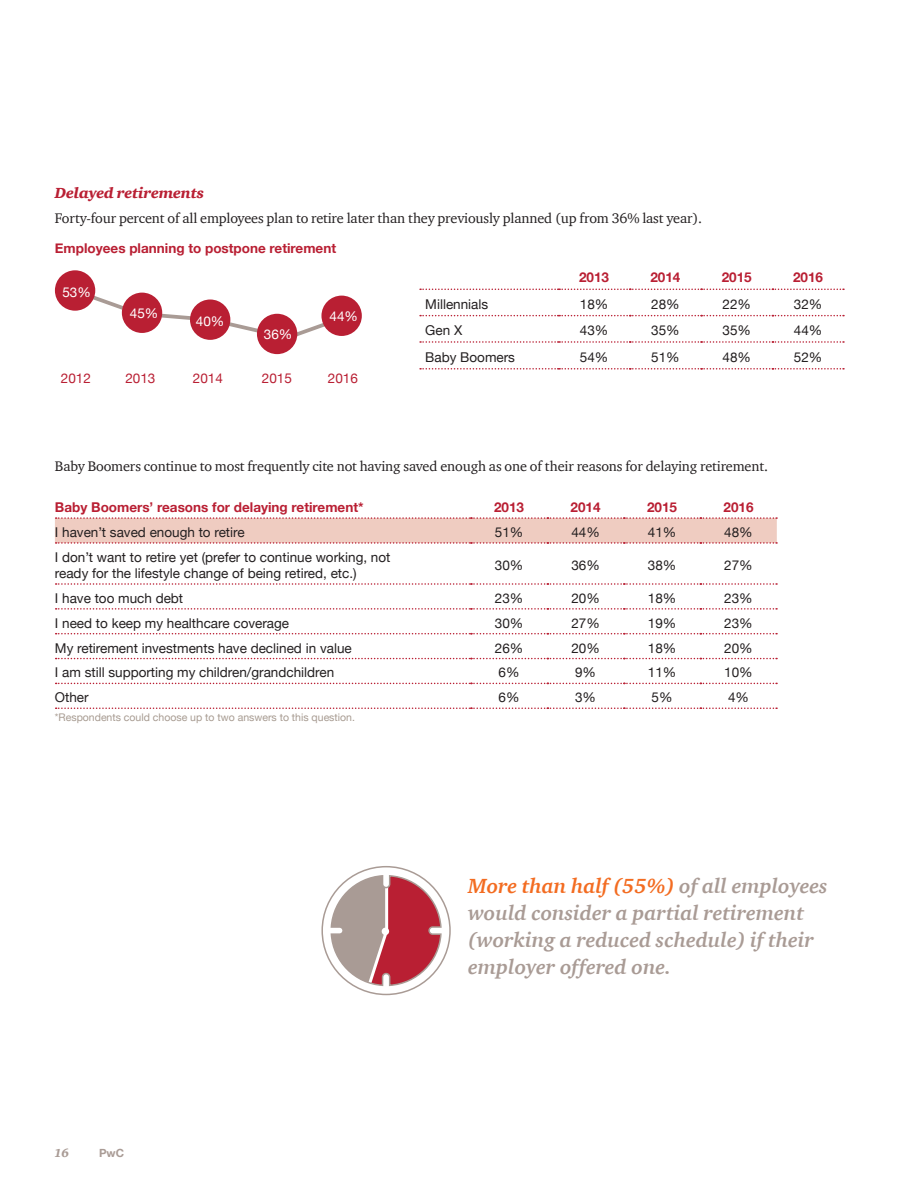
<style>
.page{position:relative;width:918px;height:1188px;background:#fff}
.page>*{position:absolute;margin:0;border:0;box-sizing:border-box;transform-origin:0 0}
.callout_color{font:italic 700 21px/27px "ITC Charter Com";color:#a99b95}
.Headline_3{font:italic 900 15px "ITC Charter Com";letter-spacing:-.01em;color:#b91f33}
.body_text{font:14.25px "ITC Charter Com";letter-spacing:-.01em;color:#231f20}
.Table_text{font:13.5px/16.2px "Helvetica Neue";color:#231f20}
.Table_header{font:700 13.5px "Helvetica Neue";color:#b91f33}
.Chart_title{font:700 13.5px "Helvetica Neue";color:#b91f33}
.Years{font:13.5px "Helvetica Neue";color:#b91f33}
.Number_in_circle{font:13.5px "Helvetica Neue";color:#fff}
.t1{font:italic 900 12px "ITC Charter Com";color:#a99b95}
.t2{font:700 11.25px "Helvetica Neue";color:#a99b95}
.Footnote{font:10.5px "Helvetica Neue";color:#a79b91}
.s1{color:#f36c21}
</style>
<div class="page">
<svg style="left:86px;top:290px;width:259px;height:51px"></svg>
<svg style="left:56px;top:658px;width:721px;height:1px"></svg>
<svg style="left:56px;top:608px;width:721px;height:2px"></svg>
<svg style="left:56px;top:633px;width:721px;height:1px"></svg>
<svg style="left:55px;top:517px;width:722px;height:27px"></svg>
<svg style="left:56px;top:583px;width:721px;height:2px"></svg>
<svg style="left:56px;top:683px;width:721px;height:1px"></svg>
<svg style="left:56px;top:708px;width:721px;height:1px"></svg>
<svg style="left:420px;top:289px;width:424px;height:1px"></svg>
<svg style="left:420px;top:341px;width:424px;height:2px"></svg>
<svg style="left:420px;top:315px;width:424px;height:1px"></svg>
<svg style="left:420px;top:368px;width:424px;height:2px"></svg>
<div style="left:257px;top:314px;width:40px;height:40px;background:#b91f33;border-radius:50%"></div>
<div style="left:190px;top:300px;width:40px;height:40px;background:#b91f33;border-radius:50%"></div>
<div style="left:55px;top:270px;width:40px;height:41px;background:#b91f33;border-radius:50%"></div>
<div style="left:122px;top:293px;width:40px;height:40px;background:#b91f33;border-radius:50%"></div>
<div style="left:321px;top:296px;width:41px;height:40px;background:#b91f33;border-radius:50%"></div>
<svg style="left:321px;top:866px;width:130px;height:130px"></svg>
<div style="left:382px;top:928px;width:7px;height:7px;background:#fff;border-radius:50%"></div>
<p class="Headline_3" style="left:55px;top:184px;width:151px">Delayed retirements</p>
<p class="body_text" style="left:55px;top:210px;width:649px">Forty-four percent of all employees plan to retire later than they previously planned (up from 36% last year).</p>
<p class="Chart_title" style="left:55px;top:237px;width:283px">Employees planning to postpone retirement</p>
<p class="Number_in_circle" style="left:62px;top:282px;width:30px">53%</p>
<p class="Number_in_circle" style="left:130px;top:304px;width:30px">45%</p>
<p class="Number_in_circle" style="left:196px;top:311px;width:30px">40%</p>
<p class="Number_in_circle" style="left:264px;top:325px;width:30px">36%</p>
<p class="Number_in_circle" style="left:330px;top:307px;width:30px">44%</p>
<p class="Years" style="left:61px;top:369px;width:32px">2012</p>
<p class="Years" style="left:125px;top:369px;width:32px">2013</p>
<p class="Years" style="left:193px;top:369px;width:32px">2014</p>
<p class="Years" style="left:262px;top:369px;width:32px">2015</p>
<p class="Years" style="left:328px;top:369px;width:32px">2016</p>
<p class="Table_header" style="left:579px;top:267px;width:32px">2013</p>
<p class="Table_header" style="left:650px;top:267px;width:32px">2014</p>
<p class="Table_header" style="left:722px;top:267px;width:32px">2015</p>
<p class="Table_header" style="left:793px;top:267px;width:32px">2016</p>
<p class="Table_text" style="left:425px;top:297px;width:65px">Millennials</p>
<p class="Table_text" style="left:580px;top:297px;width:30px">18%</p>
<p class="Table_text" style="left:651px;top:297px;width:30px">28%</p>
<p class="Table_text" style="left:723px;top:297px;width:30px">22%</p>
<p class="Table_text" style="left:794px;top:297px;width:30px">32%</p>
<p class="Table_text" style="left:425px;top:323px;width:39px">Gen X</p>
<p class="Table_text" style="left:580px;top:323px;width:30px">43%</p>
<p class="Table_text" style="left:651px;top:323px;width:30px">35%</p>
<p class="Table_text" style="left:723px;top:323px;width:30px">35%</p>
<p class="Table_text" style="left:794px;top:323px;width:30px">44%</p>
<p class="Table_text" style="left:425px;top:350px;width:91px">Baby Boomers</p>
<p class="Table_text" style="left:580px;top:350px;width:30px">54%</p>
<p class="Table_text" style="left:651px;top:350px;width:30px">51%</p>
<p class="Table_text" style="left:723px;top:350px;width:30px">48%</p>
<p class="Table_text" style="left:794px;top:350px;width:30px">52%</p>
<p class="body_text" style="left:55px;top:458px;width:715px">Baby Boomers continue to most frequently cite not having saved enough as one of their reasons for delaying retirement.</p>
<p class="Table_header" style="left:55px;top:497px;width:310px">Baby Boomers’ reasons for delaying retirement*</p>
<p class="Table_header" style="left:494px;top:497px;width:32px">2013</p>
<p class="Table_header" style="left:571px;top:497px;width:32px">2014</p>
<p class="Table_header" style="left:647px;top:497px;width:32px">2015</p>
<p class="Table_header" style="left:724px;top:497px;width:32px">2016</p>
<p class="Table_text" style="left:55px;top:525px;width:191px">I haven’t saved enough to retire</p>
<p class="Table_text" style="left:495px;top:525px;width:30px">51%</p>
<p class="Table_text" style="left:571px;top:525px;width:30px">44%</p>
<p class="Table_text" style="left:648px;top:525px;width:30px">41%</p>
<p class="Table_text" style="left:724px;top:525px;width:30px">48%</p>
<p class="Table_text" style="left:55px;top:550px;width:337px">I don’t want to retire yet (prefer to continue working, not ready for the lifestyle change of being retired, etc.)</p>
<p class="Table_text" style="left:495px;top:558px;width:30px">30%</p>
<p class="Table_text" style="left:571px;top:558px;width:30px">36%</p>
<p class="Table_text" style="left:648px;top:558px;width:30px">38%</p>
<p class="Table_text" style="left:724px;top:558px;width:30px">27%</p>
<p class="Table_text" style="left:55px;top:591px;width:130px">I have too much debt</p>
<p class="Table_text" style="left:495px;top:591px;width:30px">23%</p>
<p class="Table_text" style="left:571px;top:591px;width:30px">20%</p>
<p class="Table_text" style="left:648px;top:591px;width:30px">18%</p>
<p class="Table_text" style="left:724px;top:591px;width:30px">23%</p>
<p class="Table_text" style="left:55px;top:616px;width:236px">I need to keep my healthcare coverage</p>
<p class="Table_text" style="left:495px;top:616px;width:30px">30%</p>
<p class="Table_text" style="left:571px;top:616px;width:30px">27%</p>
<p class="Table_text" style="left:648px;top:616px;width:30px">19%</p>
<p class="Table_text" style="left:724px;top:616px;width:30px">23%</p>
<p class="Table_text" style="left:55px;top:640px;width:298px">My retirement investments have declined in value</p>
<p class="Table_text" style="left:495px;top:640px;width:30px">26%</p>
<p class="Table_text" style="left:571px;top:640px;width:30px">20%</p>
<p class="Table_text" style="left:648px;top:640px;width:30px">18%</p>
<p class="Table_text" style="left:724px;top:640px;width:30px">20%</p>
<p class="Table_text" style="left:55px;top:665px;width:281px">I am still supporting my children/grandchildren</p>
<p class="Table_text" style="left:499px;top:665px;width:23px">6%</p>
<p class="Table_text" style="left:575px;top:665px;width:23px">9%</p>
<p class="Table_text" style="left:648px;top:665px;width:30px">11%</p>
<p class="Table_text" style="left:724px;top:665px;width:30px">10%</p>
<p class="Table_text" style="left:55px;top:690px;width:35px">Other</p>
<p class="Table_text" style="left:499px;top:690px;width:23px">6%</p>
<p class="Table_text" style="left:575px;top:690px;width:23px">3%</p>
<p class="Table_text" style="left:652px;top:690px;width:23px">5%</p>
<p class="Table_text" style="left:728px;top:690px;width:23px">4%</p>
<p class="Footnote" style="left:55px;top:710px;width:302px">*Respondents could choose up to two answers to this question.</p>
<p class="t1" style="left:54px;top:1146px;width:17px">16</p>
<p class="t2" style="left:99px;top:1144px;width:26px">PwC</p>
<p class="callout_color" style="left:468px;top:872px;width:361px"><span class="s1">More than half (55%)</span> of all employees would consider a partial retirement (working a reduced schedule) if their employer offered one.</p>
</div>
